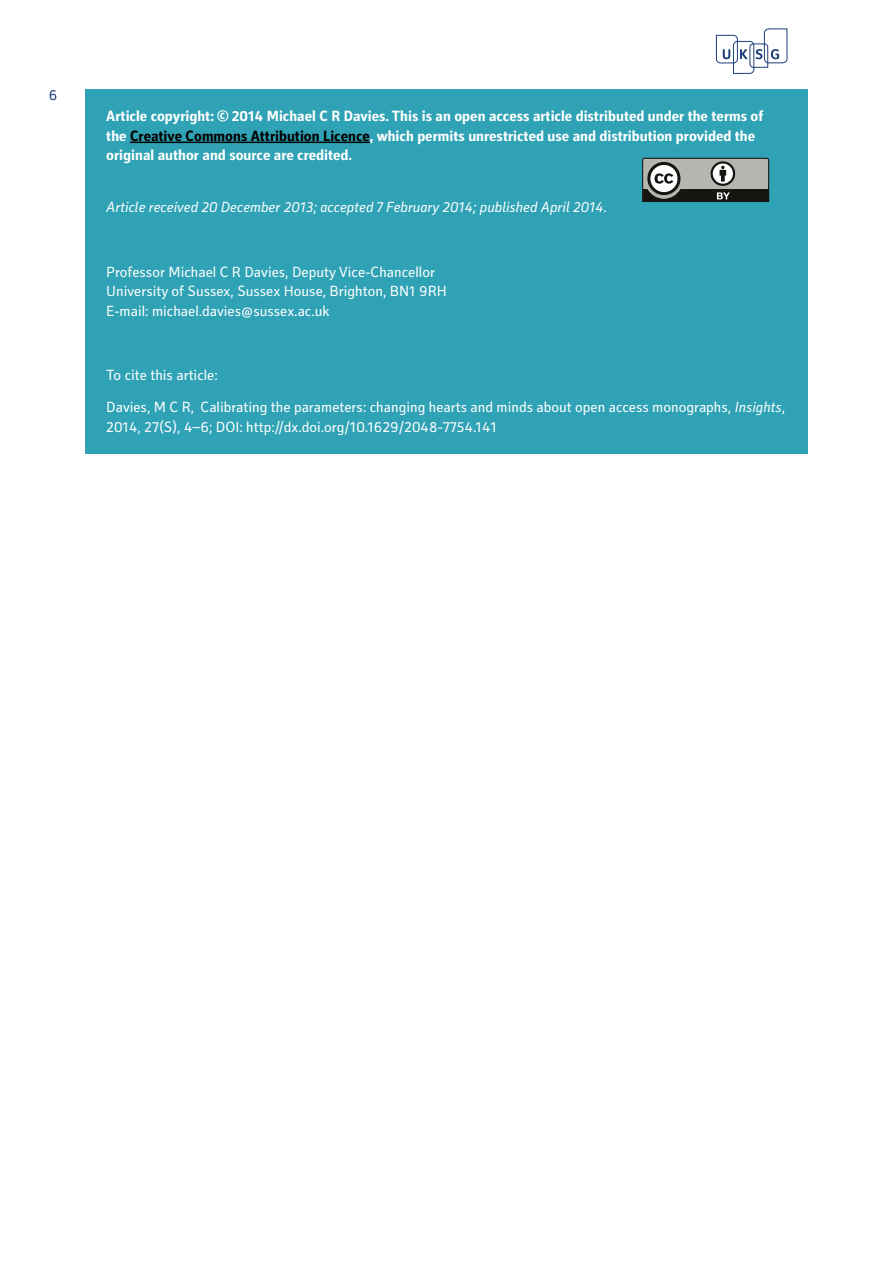
<style>
.page{position:relative;width:893px;height:1263px;background:#fff}
.page>*{position:absolute;margin:0;border:0;box-sizing:border-box;transform-origin:0 0}
.t1{font:15px/19.5px "Secca Std";color:#fff}
.t2{font:700 15px/19.5px "Secca Std";color:#fff}
.t3{font:italic 15px "Secca Std";color:#fff}
.t4{font:15px "Secca Std";color:#1d3e79}
.s1{color:#000}
.s2{font-style:italic}
</style>
<div class="page">
<svg style="left:716px;top:28px;width:71px;height:46px"></svg>
<div style="left:85px;top:89px;width:723px;height:365px;background:#2fa2b5"></div>
<hr style="left:130px;top:142px;width:240px;height:1px;background:#000">
<svg style="left:642px;top:158px;width:128px;height:44px;background:#80827d"></svg>
<p class="t4" style="left:49px;top:87px;width:10px">6</p>
<p class="t2" style="left:106px;top:107px;width:659px">Article copyright: © 2014 Michael C R Davies. This is an open access article distributed under the terms of the <span class="s1">Creative Commons Attribution Licence</span>, which permits unrestricted use and distribution provided the original author and source are credited.</p>
<p class="t3" style="left:106px;top:199px;width:502px">Article received 20 December 2013; accepted 7 February 2014; published April 2014.</p>
<p class="t1" style="left:106px;top:262px;width:342px">Professor Michael C R Davies, Deputy Vice-Chancellor<br>University of Sussex, Sussex House, Brighton, BN1 9RH<br>E-mail: michael.davies@sussex.ac.uk</p>
<p class="t1" style="left:106px;top:359px;width:680px;line-height:32.2px">To cite this article:<br>Davies, M C R, Calibrating the parameters: changing hearts and minds about open access monographs, <span class="s2">Insights</span>,</p>
<p class="t1" style="left:106px;top:418px;width:392px">2014, 27(S), 4–6; DOI: http://dx.doi.org/10.1629/2048-7754.141</p>
</div>
